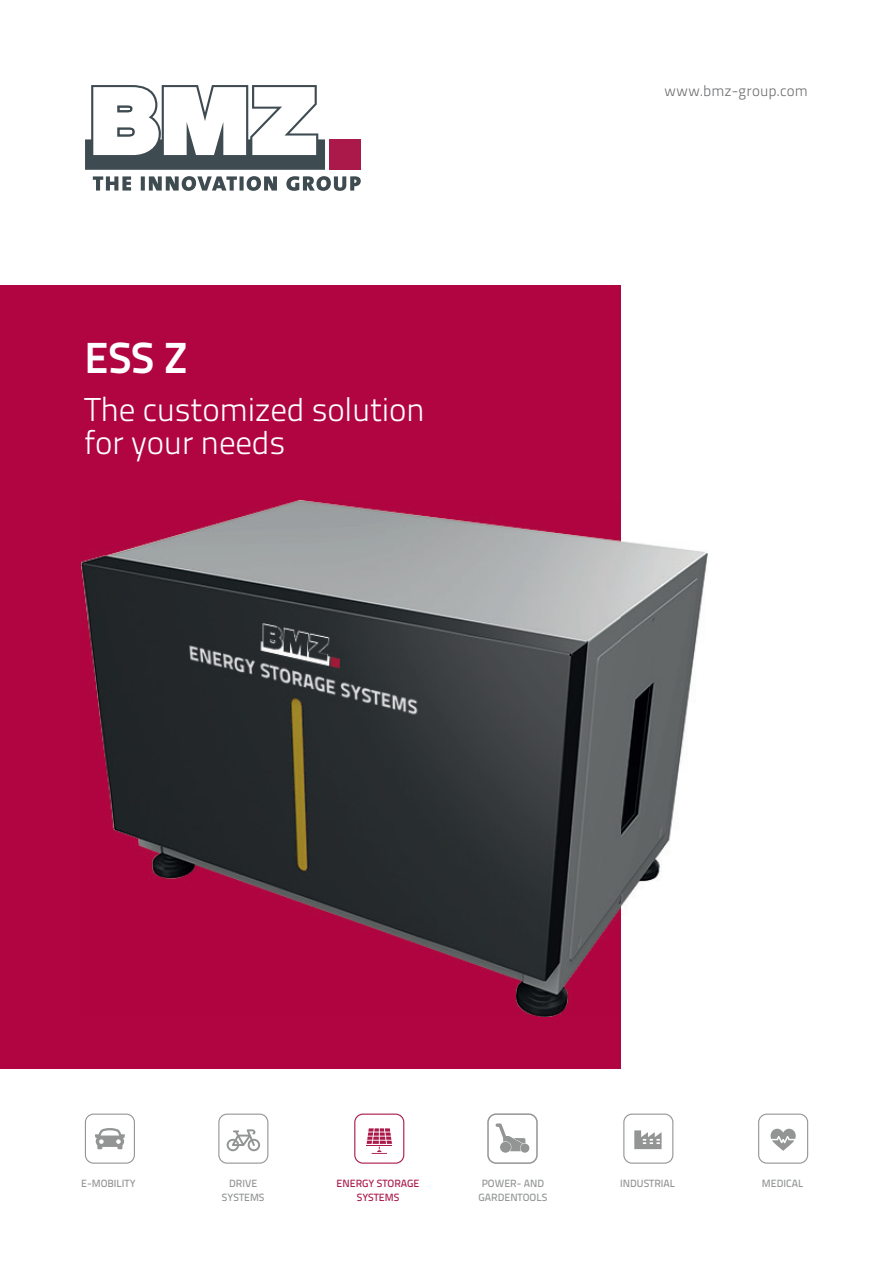
<style>
.page{position:relative;width:893px;height:1263px;background:#fff}
.page>*{position:absolute;margin:0;border:0;box-sizing:border-box;transform-origin:0 0}
.t1{font:700 43.5px "Titillium Text 22 L";color:#fff}
.t2{font:300 33px/33px "Titillium Text 22 L";letter-spacing:-.01em;color:#fff}
.t3{font:300 15px "Titillium Text 22 L";letter-spacing:.01em;color:#6c6d70}
.t4{font:500 10.5px/13.5px "Titillium Text 22 L";color:#939595;text-align:center}
.t5{font:500 10.5px "Titillium Text 22 L";color:#aa1949}
</style>
<div class="page">
<div style="left:0;top:285px;width:621px;height:783px;background:#b00540"></div>
<svg style="left:93px;top:176px;width:268px;height:15px"></svg>
<div style="left:329px;top:140px;width:32px;height:30px;background:#aa1949"></div>
<svg style="left:85px;top:85px;width:240px;height:85px"></svg>
<div style="left:85px;top:1113px;width:50px;height:51px;border:1px solid #939595;border-radius:8px"></div>
<svg style="left:95px;top:1128px;width:30px;height:21px"></svg>
<div style="left:218px;top:1113px;width:50px;height:51px;border:1px solid #939595;border-radius:8px"></div>
<svg style="left:227px;top:1129px;width:33px;height:22px"></svg>
<div style="left:487px;top:1113px;width:51px;height:51px;border:2px solid #939595;border-radius:8px"></div>
<div style="left:520px;top:1143px;width:9px;height:10px;border:2px solid #939595;border-radius:50%"></div>
<svg style="left:495px;top:1123px;width:31px;height:30px"></svg>
<div style="left:623px;top:1113px;width:50px;height:51px;border:1px solid #939595;border-radius:8px"></div>
<svg style="left:634px;top:1130px;width:28px;height:19px"></svg>
<div style="left:758px;top:1113px;width:50px;height:51px;border:1px solid #929595;border-radius:8px"></div>
<svg style="left:771px;top:1129px;width:25px;height:21px"></svg>
<div style="left:354px;top:1113px;width:50px;height:51px;border:1px solid #aa1949;border-radius:8px"></div>
<svg style="left:367px;top:1128px;width:25px;height:26px"></svg>
<img style="left:82px;top:501px;width:625px;height:515px">
<h1 class="t1" style="left:85px;top:324px;width:105px">ESS Z</h1>
<h2 class="t2" style="left:85px;top:391px;width:342px">The customized solution for your needs</h2>
<h3 class="t3" style="left:665px;top:80px;width:145px">www.bmz-group.com</h3>
<p class="t5" style="left:337px;top:1175px;width:84px">ENERGY STORAGE</p>
<p class="t4" style="left:620px;top:1176px;width:56px">INDUSTRIAL</p>
<p class="t4" style="left:762px;top:1176px;width:43px">MEDICAL</p>
<p class="t5" style="left:357px;top:1189px;width:44px">SYSTEMS</p>
<p class="t4" style="left:81px;top:1176px;width:56px">E-MOBILITY</p>
<p class="t4" style="left:222px;top:1176px;width:44px">DRIVE<br>SYSTEMS</p>
<p class="t4" style="left:479px;top:1176px;width:70px;text-align:left">POWER- AND<br>GARDENTOOLS</p>
</div>
